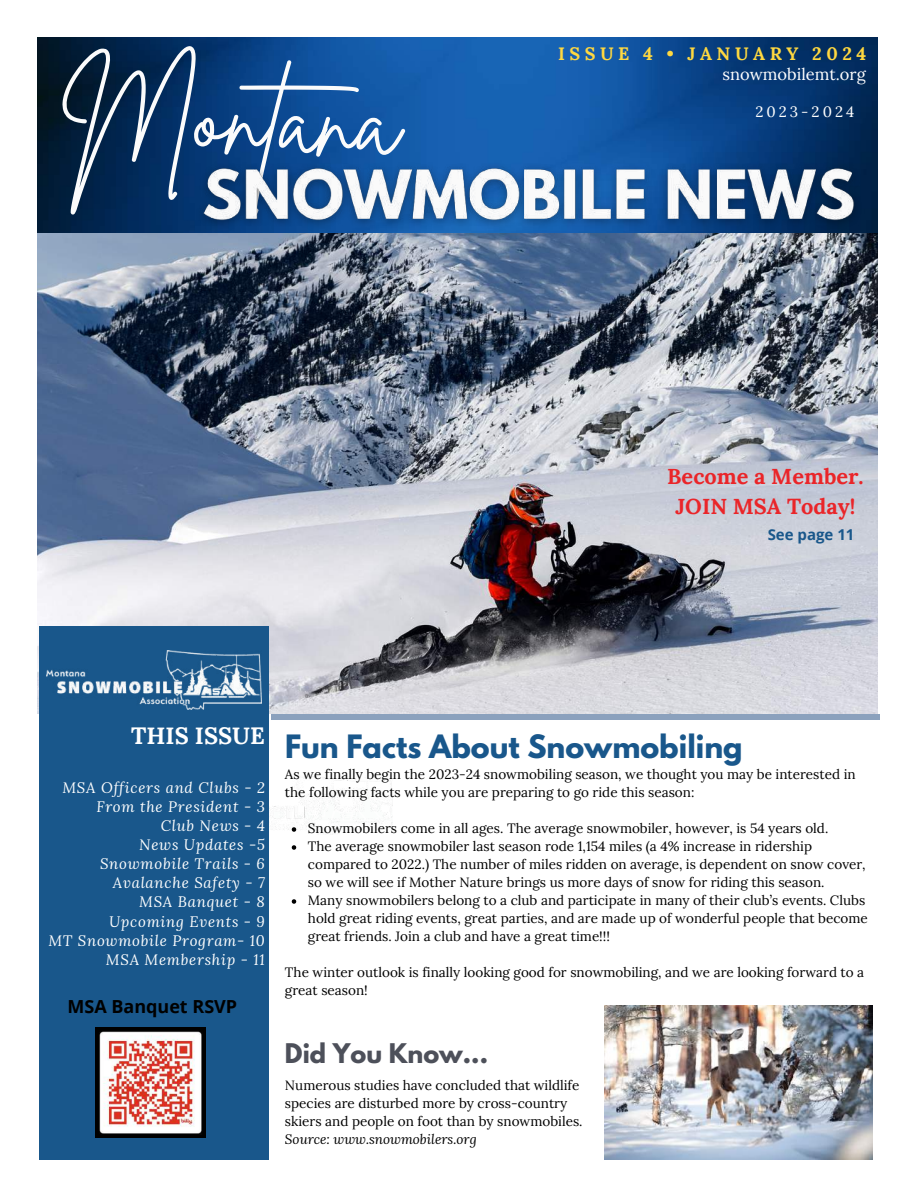
<style>
.page{position:relative;width:918px;height:1188px;background:#fff}
.page>*{position:absolute;margin:0;border:0;box-sizing:border-box;transform-origin:0 0}
.t1{font:106.5px "Brittany Signature";color:#fbfbfb}
.t2{font:700 28.5px "League Spartan";color:#19578b}
.t3{font:700 24px "League Spartan";color:#4d505a}
.t4{font:700 23.55px "Lora";color:#fff}
.t5{font:700 21.75px/30.3px "Lora";color:#ea2529;text-align:center}
.t6{font:700 18px "Lora";letter-spacing:.25em;color:#ffd840}
.t7{font:700 18px "Open Sans";color:#000}
.t8{font:16.5px "Lora";color:#fff}
.t9{font:italic 15px/19.2px "Lora";letter-spacing:.05em;color:#fff;text-align:right}
.t10{font:15px "Lora";letter-spacing:.2em;color:#fff}
.t11{font:700 15px "Open Sans";color:#19578b}
.t12{font:13.5px/18px "Lora";color:#000}
.t13{font:italic 13.5px "Lora";color:#000}
</style>
<div class="page">
<img style="left:38px;top:38px;width:840px;height:676px">
<img style="left:269px;top:776px;width:124px;height:58px">
<div style="left:39px;top:626px;width:230px;height:533px;background:#19578b"></div>
<img style="left:47px;top:651px;width:215px;height:58px">
<div style="left:271px;top:714px;width:609px;height:6px;background:#8ba1bd"></div>
<img style="left:604px;top:1005px;width:268px;height:154px">
<img style="left:187px;top:154px;width:682px;height:86px">
<svg style="left:292px;top:827px;width:4px;height:5px"></svg>
<svg style="left:292px;top:845px;width:4px;height:5px"></svg>
<svg style="left:292px;top:899px;width:4px;height:5px"></svg>
<img style="left:95px;top:1027px;width:110px;height:111px">
<h1 class="t1" style="left:62px;top:45px;width:340px;rotate:1deg">Montana</h1>
<h3 class="t6" style="left:558px;top:42px;width:310px">ISSUE 4 • JANUARY 2024</h3>
<p class="t8" style="left:722px;top:63px;width:145px">snowmobilemt.org</p>
<p class="t10" style="left:756px;top:102px;width:100px">2023-2024</p>
<h3 class="t5" style="left:667px;top:461px;width:198px">Become a Member.<br>JOIN MSA Today!</h3>
<p class="t11" style="left:768px;top:524px;width:88px">See page 11</p>
<h3 class="t4" style="left:131px;top:721px;width:135px">THIS ISSUE</h3>
<p class="t9" style="left:48px;top:777px;width:218px">MSA Officers and Clubs - 2<br>From the President - 3<br>Club News - 4<br>News Updates -5<br>Snowmobile Trails - 6<br>Avalanche Safety - 7<br>MSA Banquet - 8<br>Upcoming Events - 9<br>MT Snowmobile Program- 10<br>MSA Membership - 11</p>
<h3 class="t7" style="left:67px;top:994px;width:171px">MSA Banquet RSVP</h3>
<h2 class="t2" style="left:285px;top:733px;width:459px">Fun Facts About Snowmobiling</h2>
<p class="t12" style="left:285px;top:765px;width:572px">As we finally begin the 2023-24 snowmobiling season, we thought you may be interested in the following facts while you are preparing to go ride this season:</p>
<p class="t12" style="left:308px;top:819px;width:561px">Snowmobilers come in all ages. The average snowmobiler, however, is 54 years old.<br>The average snowmobiler last season rode 1,154 miles (a 4% increase in ridership compared to 2022.) The number of miles ridden on average, is dependent on snow cover, so we will see if Mother Nature brings us more days of snow for riding this season.<br>Many snowmobilers belong to a club and participate in many of their club’s events. Clubs hold great riding events, great parties, and are made up of wonderful people that become great friends. Join a club and have a great time!!!</p>
<p class="t12" style="left:285px;top:963px;width:581px">The winter outlook is finally looking good for snowmobiling, and we are looking forward to a great season!</p>
<h3 class="t3" style="left:285px;top:1042px;width:205px">Did You Know...</h3>
<p class="t12" style="left:285px;top:1077px;width:299px">Numerous studies have concluded that wildlife species are disturbed more by cross-country skiers and people on foot than by snowmobiles.</p>
<p class="t13" style="left:285px;top:1131px;width:193px">Source: www.snowmobilers.org</p>
</div>
